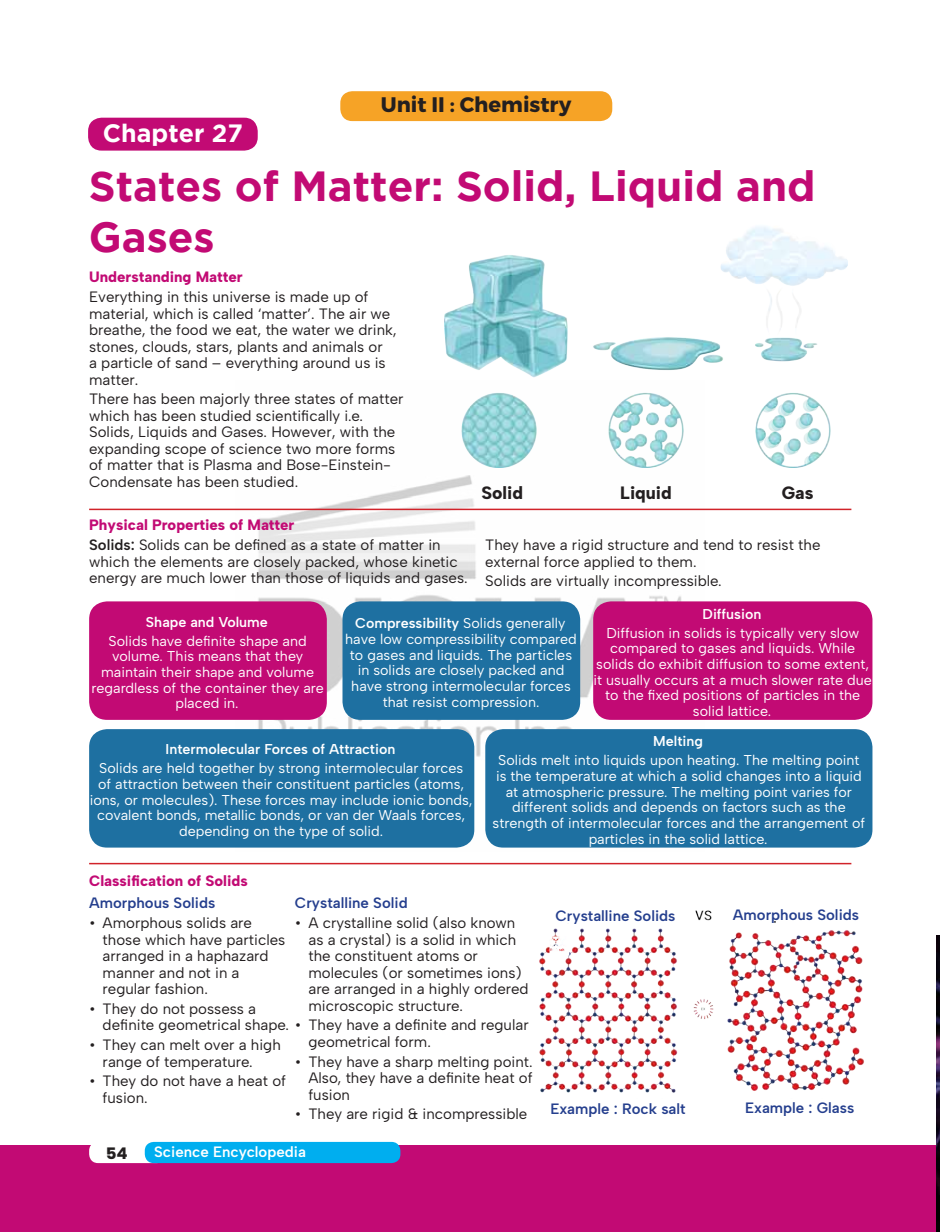
<style>
.page{position:relative;width:940px;height:1232px;background:#fff}
.page>*{position:absolute;margin:0;border:0;box-sizing:border-box;transform-origin:0 0}
.t1{font:700 42px/50.4px "Gotham";color:#c20a74}
.t2{font:700 24.9px "Gotham";color:#fff}
.t3{font:700 21px "Montserrat";color:#231f20}
.Paragraph_new{font:800 17.85px "Albert Sans";color:#231f20}
.Paragraph_Style_2{font:900 16.5px "Albert Sans";color:#231f20}
.Paragraph_new-2{font:15px/16.5px "Albert Sans";color:#231f20}
.Paragraph_new-3{font:600 15px "Albert Sans";color:#253f8e}
.Paragraph_new-4{font:800 15px "Albert Sans";color:#c20a74}
.Paragraph_Style_2-2{font:600 15px "Albert Sans";color:#fff}
.Paragraph_new-5{font:14.25px/15.6px "Albert Sans";color:#fff;text-align:center}
.Paragraph_new-6{font:600 14.25px "Albert Sans";color:#fff}
.s1{font-weight:600}
</style>
<div class="page">
<img style="left:235px;top:467px;width:470px;height:381px">
<div style="left:0;top:1145px;width:940px;height:86px;background:#c20a74"></div>
<div style="left:88px;top:118px;width:170px;height:33px;background:#c20a74;border-radius:13px"></div>
<img style="left:444px;top:226px;width:403px;height:241px">
<hr style="left:89px;top:508px;width:762px;height:2px;background:#d1232a">
<hr style="left:89px;top:862px;width:762px;height:2px;background:#d1232a">
<div style="left:89px;top:601px;width:238px;height:118px;background:#c20a74;border-radius:18px"></div>
<div style="left:89px;top:729px;width:385px;height:118px;background:#1e70a1;border-radius:18px"></div>
<div style="left:342px;top:601px;width:238px;height:118px;background:#1e70a1;border-radius:18px"></div>
<div style="left:485px;top:729px;width:387px;height:118px;background:#1e70a1;border-radius:18px"></div>
<div style="left:593px;top:601px;width:279px;height:118px;background:#c20a74;border-radius:18px"></div>
<div style="left:89px;top:1141px;width:77px;height:21px;background:#fff;border-radius:9px"></div>
<div style="left:145px;top:1141px;width:255px;height:21px;background:#00aeef;border-radius:9px"></div>
<img style="left:936px;top:935px;width:4px;height:296px">
<img style="left:539px;top:910px;width:325px;height:183px">
<div style="left:733px;top:905px;width:135px;height:16px;background:#fff"></div>
<div style="left:547px;top:906px;width:136px;height:16px;background:#fff"></div>
<div style="left:340px;top:91px;width:272px;height:30px;background:#f6a326;border-radius:12px"></div>
<p class="t2" style="left:103px;top:119px;width:142px">Chapter 27</p>
<p class="t3" style="left:381px;top:91px;width:192px">Unit II : Chemistry</p>
<p class="t1" style="left:89px;top:160px;width:728px">States of Matter: Solid, Liquid and<br>Gases</p>
<p class="Paragraph_new-4" style="left:89px;top:268px;width:155px">Understanding Matter</p>
<p class="Paragraph_new-2" style="left:89px;top:288px;width:309px">Everything in this universe is made up of material, which is called ‘matter’. The air we breathe, the food we eat, the water we drink, stones, clouds, stars, plants and animals or<br>a particle of sand – everything around us is matter.</p>
<p class="Paragraph_new-2" style="left:89px;top:391px;width:316px">There has been majorly three states of matter which has been studied scientifically i.e.<br>Solids, Liquids and Gases. However, with the expanding scope of science two more forms of matter that is Plasma and Bose-Einstein-Condensate has been studied.</p>
<p class="Paragraph_new-4" style="left:89px;top:516px;width:207px">Physical Properties of Matter</p>
<p class="Paragraph_new-2" style="left:89px;top:536px;width:380px"><span class="s1">Solids:</span> Solids can be defined as a state of matter in which the elements are closely packed, whose kinetic energy are much lower than those of liquids and gases.</p>
<p class="Paragraph_new-2" style="left:485px;top:536px;width:337px">They have a rigid structure and tend to resist the external force applied to them.</p>
<p class="Paragraph_new" style="left:481px;top:481px;width:43px">Solid</p>
<p class="Paragraph_new" style="left:620px;top:481px;width:53px">Liquid</p>
<p class="Paragraph_new" style="left:781px;top:481px;width:33px">Gas</p>
<p class="Paragraph_new-2" style="left:485px;top:573px;width:238px">Solids are virtually incompressible.</p>
<p class="Paragraph_new-6" style="left:702px;top:605px;width:60px">Diffusion</p>
<p class="Paragraph_new-5" style="left:593px;top:625px;width:280px">Diffusion in solids is typically very slow compared to gases and liquids. While solids do exhibit diffusion to some extent, it usually occurs at a much slower rate due to the fixed positions of particles in the solid lattice.</p>
<p class="Paragraph_new-6" style="left:146px;top:613px;width:123px">Shape and Volume</p>
<p class="Paragraph_new-5" style="left:91px;top:632px;width:234px">Solids have definite shape and volume. This means that they maintain their shape and volume regardless of the container they are placed in.</p>
<p class="Paragraph_new-6" style="left:166px;top:740px;width:231px">Intermolecular Forces of Attraction</p>
<p class="Paragraph_new-5" style="left:90px;top:760px;width:384px">Solids are held together by strong intermolecular forces<br>of attraction between their constituent particles (atoms, ions, or molecules). These forces may include ionic bonds, covalent bonds, metallic bonds, or van der Waals forces, depending on the type of solid.</p>
<p class="Paragraph_new-5" style="left:345px;top:615px;width:233px"><span class="s1">Compressibility</span> Solids generally have low compressibility compared to gases and liquids. The particles in solids are closely packed and have strong intermolecular forces that resist compression.</p>
<p class="Paragraph_new-6" style="left:653px;top:732px;width:51px">Melting</p>
<p class="Paragraph_new-5" style="left:492px;top:752px;width:374px">Solids melt into liquids upon heating. The melting point is the temperature at which a solid changes into a liquid at atmospheric pressure. The melting point varies for different solids and depends on factors such as the strength of intermolecular forces and the arrangement of particles in the solid lattice.</p>
<p class="Paragraph_new-4" style="left:89px;top:871px;width:160px">Classification of Solids</p>
<p class="Paragraph_new-3" style="left:295px;top:893px;width:114px">Crystalline Solid</p>
<p class="Paragraph_new-2" style="left:308px;top:914px;width:222px;text-indent:-14px">• A crystalline solid (also known as a crystal) is a solid in which the constituent atoms or molecules (or sometimes ions) are arranged in a highly ordered microscopic structure.</p>
<p class="Paragraph_new-2" style="left:308px;top:1033px;width:124px">geometrical form.</p>
<p class="Paragraph_new-2" style="left:308px;top:1053px;width:226px;text-align:justify;text-indent:-14px">• They have a sharp melting point.<br>Also, they have a definite heat of fusion</p>
<p class="Paragraph_new-2" style="left:295px;top:1105px;width:234px">• They are rigid &amp; incompressible</p>
<p class="Paragraph_new-3" style="left:89px;top:893px;width:128px">Amorphous Solids</p>
<p class="Paragraph_new-2" style="left:103px;top:914px;width:184px;text-indent:-14px">• Amorphous solids are those which have particles arranged in a haphazard manner and not in a regular fashion.</p>
<p class="Paragraph_new-2" style="left:103px;top:1000px;width:427px;text-indent:-14px">• They do not possess a<br>definite geometrical shape. • They have a definite and regular</p>
<p class="Paragraph_new-2" style="left:103px;top:1036px;width:180px;text-indent:-14px">• They can melt over a high range of temperature.</p>
<p class="Paragraph_new-2" style="left:103px;top:1072px;width:185px;text-indent:-14px">• They do not have a heat of fusion.</p>
<p class="Paragraph_Style_2" style="left:107px;top:1142px;width:22px">54</p>
<p class="Paragraph_Style_2-2" style="left:154px;top:1142px;width:153px">Science Encyclopedia</p>
<p class="Paragraph_new-3" style="left:555px;top:906px;width:121px">Crystalline Solids</p>
<p class="Paragraph_new-3" style="left:733px;top:905px;width:128px">Amorphous Solids</p>
<p class="Paragraph_new-3" style="left:550px;top:1099px;width:137px">Example : Rock salt</p>
<p class="Paragraph_new-3" style="left:745px;top:1098px;width:111px">Example : Glass</p>
</div>
